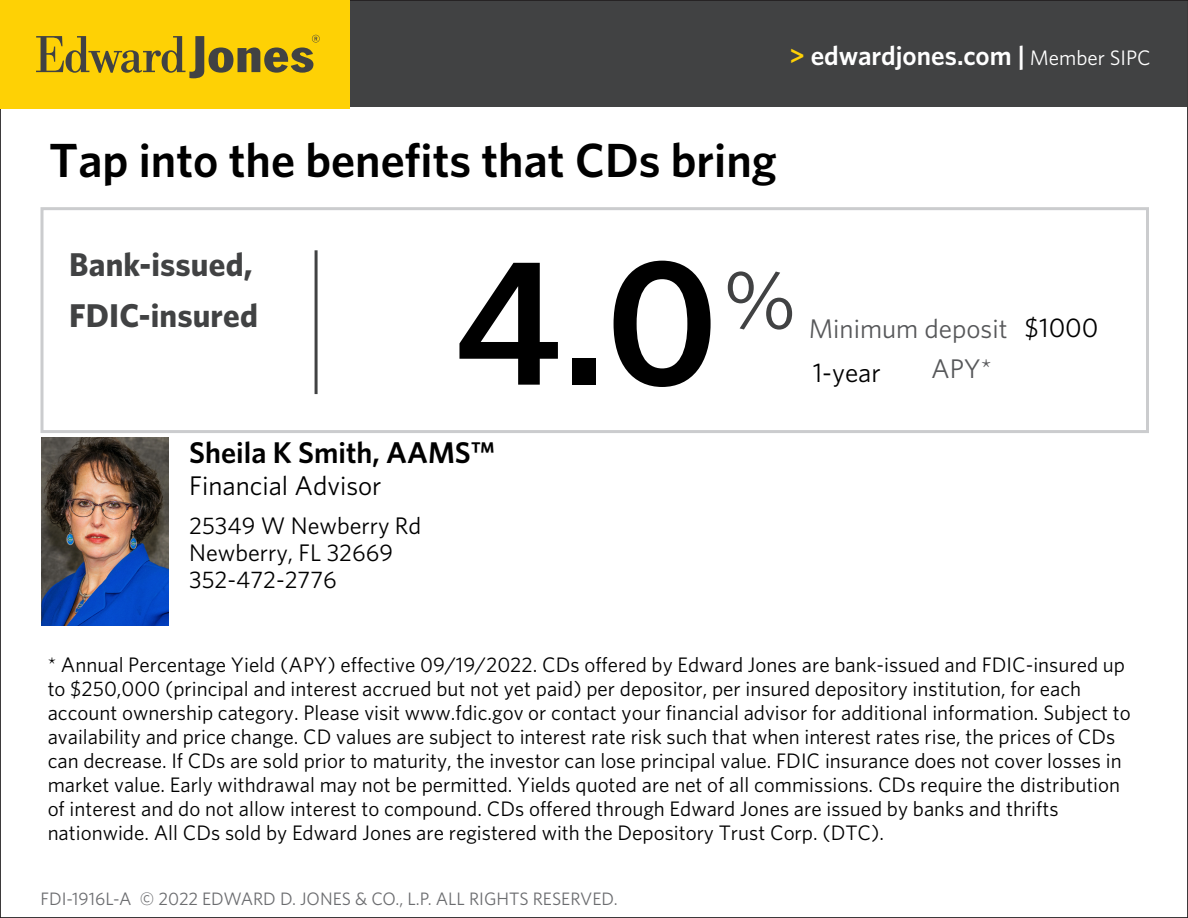
<style>
.page{position:relative;width:1188px;height:918px;background:#fff}
.page>*{position:absolute;margin:0;border:0;box-sizing:border-box;transform-origin:0 0}
.t1{font:600 180px "Whitney";color:#000}
.Body{font:84px "Whitney";color:#414243}
.t2{font:600 48px "Whitney";color:#000}
.Body_-_Subheads{font:700 33px/51px "Whitney";letter-spacing:.005em;color:#414243}
.t3{font:600 30px "Whitney";color:#000}
.Website{font:600 27px "Whitney";color:#fff}
.t4{font:27px "Whitney";color:#000}
.Headline{font:27px "Whitney";color:#57585a}
.t5{font:24px/27px "Whitney";color:#000}
.t6{font:21px/24px "Whitney";color:#000}
.Job_Number{font:18px "Whitney";color:#6c6d70}
.s1{color:#fed105}
.s2{font-weight:400;font-size:21px}
</style>
<div class="page">
<div style="left:94px;top:0;width:1093px;height:107px;background:#414243"></div>
<div style="left:0;top:0;width:349px;height:108px;background:#fed105"></div>
<svg style="left:312px;top:35px;width:8px;height:8px"></svg>
<svg style="left:36px;top:36px;width:281px;height:42px"></svg>
<div style="left:40px;top:207px;width:1109px;height:226px;border:3px solid #cbccce"></div>
<hr style="left:315px;top:250px;width:3px;height:144px;background:#414243">
<img style="left:42px;top:437px;width:127px;height:189px">
<p class="Website" style="left:790px;top:38px;width:363px"><span class="s1">&gt;</span> edwardjones.com | <span class="s2">Member SIPC</span></p>
<h3 class="t2" style="left:49px;top:142px;width:729px">Tap into the benefits that CDs bring</h3>
<p class="Body_-_Subheads" style="left:69px;top:238px;width:191px">Bank-issued,<br>FDIC-insured</p>
<h1 class="t1" style="left:454px;top:255px;width:266px">4.0</h1>
<p class="Body" style="left:723px;top:244px;width:75px">%</p>
<p class="Headline" style="left:809px;top:310px;width:200px">Minimum deposit</p>
<p class="Headline" style="left:931px;top:351px;width:62px">APY*</p>
<p class="t4" style="left:813px;top:362px;width:70px">1-year</p>
<p class="t4" style="left:1025px;top:318px;width:75px">$1000</p>
<h3 class="t3" style="left:189px;top:442px;width:307px">Sheila K Smith, AAMS™</h3>
<p class="t4" style="left:189px;top:475px;width:194px">Financial Advisor</p>
<p class="t5" style="left:189px;top:515px;width:234px">25349 W Newberry Rd<br>Newberry, FL 32669<br>352-472-2776</p>
<p class="t6" style="left:48px;top:654px;width:1085px">* Annual Percentage Yield (APY) effective 09/19/2022. CDs offered by Edward Jones are bank-issued and FDIC-insured up to $250,000 (principal and interest accrued but not yet paid) per depositor, per insured depository institution, for each account ownership category. Please visit www.fdic.gov or contact your financial advisor for additional information. Subject to availability and price change. CD values are subject to interest rate risk such that when interest rates rise, the prices of CDs can decrease. If CDs are sold prior to maturity, the investor can lose principal value. FDIC insurance does not cover losses in market value. Early withdrawal may not be permitted. Yields quoted are net of all commissions. CDs require the distribution of interest and do not allow interest to compound. CDs offered through Edward Jones are issued by banks and thrifts nationwide. All CDs sold by Edward Jones are registered with the Depository Trust Corp. (DTC).</p>
<p class="Job_Number" style="left:40px;top:886px;width:579px">FDI-1916L-A © 2022 EDWARD D. JONES &amp; CO., L.P. ALL RIGHTS RESERVED.</p>
</div>
